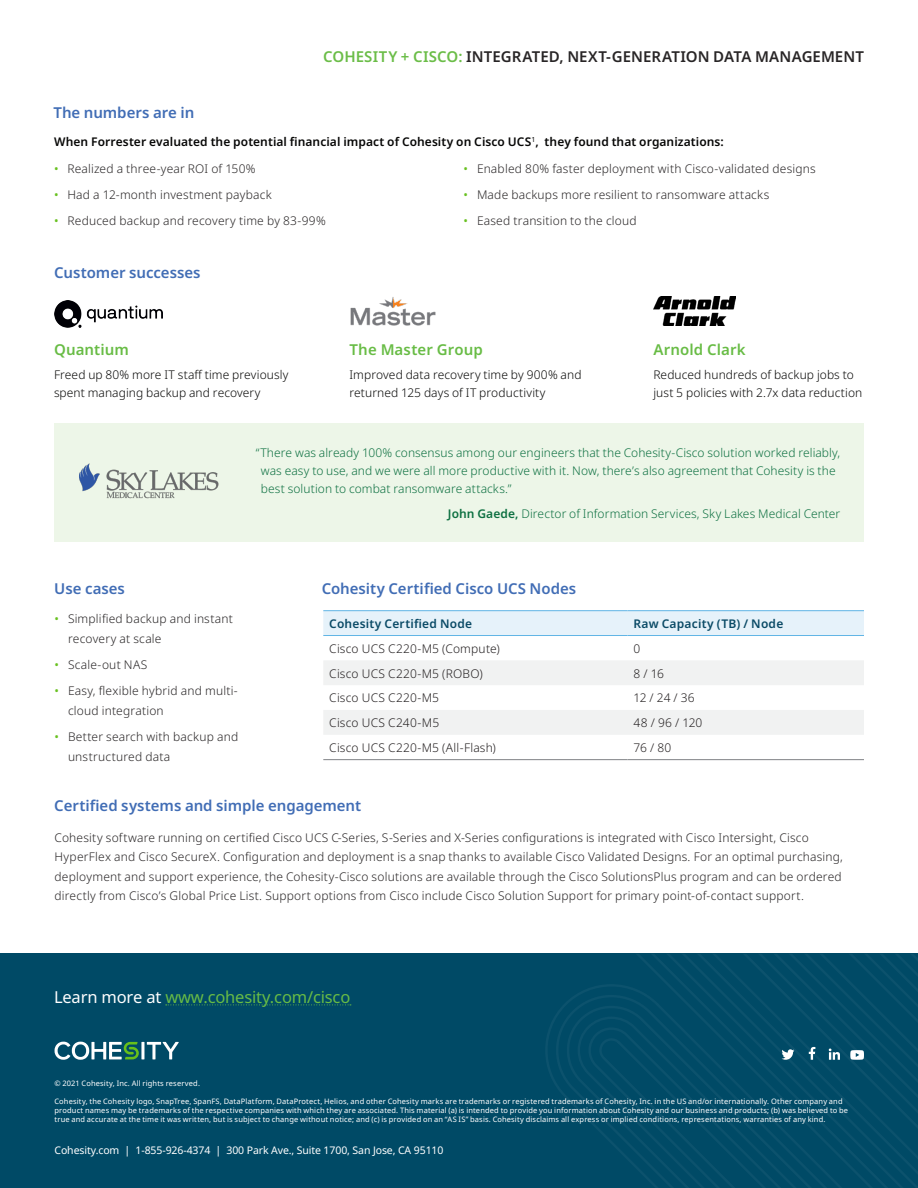
<style>
.page{position:relative;width:918px;height:1188px;background:#fff}
.page>*{position:absolute;margin:0;border:0;box-sizing:border-box;transform-origin:0 0}
.t1{font:16.5px "Noto Sans";letter-spacing:-.01em;color:#68bc45}
.Body{font:600 15px "Noto Sans";color:#416db5}
.Intro_Text{font:600 15px "Noto Sans";letter-spacing:.005em;color:#282526}
.t2{font:600 15px "Noto Sans";letter-spacing:.005em;color:#68bc45}
.Body-2{font:300 12px/19.5px "Noto Sans";letter-spacing:.015em;color:#282526}
.Body-3{font:300 12px/18px "Noto Sans";letter-spacing:.005em;color:#0d7041}
.Body-4{font:300 12px/18px "Noto Sans";letter-spacing:.005em;color:#070706}
.t3{font:300 12px "Noto Sans";letter-spacing:.015em;color:#231f20}
.Body-5{font:600 12px "Noto Sans";letter-spacing:.005em;color:#070706}
.t4{font:600 12px "Noto Sans";letter-spacing:.02em;color:#0a4a66}
.t5{font:10.5px "Noto Sans";letter-spacing:-.01em;color:#fff}
.t6{font:7.5px/9px "Noto Sans";letter-spacing:.02em;color:#fff}
.s1{color:#6bbd48}
.s2{font-weight:400;color:#69c121}
.s3{font-weight:600}
.s4{color:#fff}
</style>
<div class="page">
<img style="left:653px;top:296px;width:82px;height:29px">
<img style="left:54px;top:300px;width:109px;height:28px">
<img style="left:350px;top:297px;width:86px;height:29px">
<div style="left:54px;top:423px;width:810px;height:119px;background:#edf6e8"></div>
<div style="left:323px;top:611px;width:541px;height:24px;background:#e6f2fa"></div>
<svg style="left:324px;top:661px;width:540px;height:74px"></svg>
<hr style="left:323px;top:759px;width:304px;height:1px;background:#808285">
<hr style="left:627px;top:759px;width:237px;height:1px;background:#808285">
<hr style="left:323px;top:610px;width:304px;height:1px;background:#61b5e5">
<hr style="left:627px;top:610px;width:237px;height:1px;background:#61b5e5">
<hr style="left:323px;top:635px;width:304px;height:1px;background:#61b5e5">
<hr style="left:627px;top:635px;width:237px;height:1px;background:#61b5e5">
<img style="left:79px;top:463px;width:139px;height:36px">
<div style="left:0;top:954px;width:918px;height:234px;background:#004a66"></div>
<svg style="left:546px;top:985px;width:78px;height:171px"></svg>
<svg style="left:624px;top:954px;width:294px;height:234px"></svg>
<hr style="left:141px;top:1042px;width:3px;height:17px;background:#fff">
<svg style="left:147px;top:1042px;width:32px;height:17px"></svg>
<svg style="left:55px;top:1042px;width:84px;height:18px"></svg>
<svg style="left:751px;top:954px;width:167px;height:228px"></svg>
<svg style="left:166px;top:1005px;width:185px;height:1px"></svg>
<p class="Body" style="left:53px;top:102px;width:143px">The numbers are in</p>
<p class="Intro_Text" style="left:323px;top:46px;width:542px"><span class="s1">COHESITY + CISCO:</span> INTEGRATED, NEXT-GENERATION DATA MANAGEMENT</p>
<p class="Body-5" style="left:54px;top:133px;width:671px">When Forrester evaluated the potential financial impact of Cohesity on Cisco UCS<sup>1</sup>, they found that organizations:</p>
<p class="Body-2" style="left:54px;top:159px;width:203px"><span class="s2">•</span> Realized a three-year ROI of 150%</p>
<p class="Body-2" style="left:54px;top:185px;width:219px"><span class="s2">•</span> Had a 12-month investment payback</p>
<p class="Body-2" style="left:54px;top:211px;width:273px"><span class="s2">•</span> Reduced backup and recovery time by 83-99%</p>
<p class="Body-2" style="left:464px;top:159px;width:354px"><span class="s2">•</span> Enabled 80% faster deployment with Cisco-validated designs</p>
<p class="Body-2" style="left:464px;top:185px;width:307px"><span class="s2">•</span> Made backups more resilient to ransomware attacks</p>
<p class="Body-2" style="left:464px;top:211px;width:175px"><span class="s2">•</span> Eased transition to the cloud</p>
<p class="Body" style="left:54px;top:261px;width:148px">Customer successes</p>
<p class="t2" style="left:54px;top:339px;width:76px">Quantium</p>
<p class="Body-4" style="left:54px;top:366px;width:236px">Freed up 80% more IT staff time previously spent managing backup and recovery</p>
<p class="t2" style="left:350px;top:339px;width:135px">The Master Group</p>
<p class="Body-4" style="left:350px;top:366px;width:234px">Improved data recovery time by 900% and returned 125 days of IT productivity</p>
<p class="t2" style="left:653px;top:339px;width:94px">Arnold Clark</p>
<p class="Body-4" style="left:653px;top:366px;width:210px">Reduced hundreds of backup jobs to just 5 policies with 2.7x data reduction</p>
<p class="Body-3" style="left:261px;top:444px;width:581px;text-indent:-5px">“There was already 100% consensus among our engineers that the Cohesity-Cisco solution worked reliably, was easy to use, and we were all more productive with it. Now, there’s also agreement that Cohesity is the best solution to combat ransomware attacks.”</p>
<p class="Body-3" style="left:448px;top:505px;width:394px"><span class="s3">John Gaede,</span> Director of Information Services, Sky Lakes Medical Center</p>
<p class="Body" style="left:54px;top:578px;width:72px">Use cases</p>
<p class="Body-2" style="left:68px;top:610px;width:166px;text-indent:-14px"><span class="s2">•</span> Simplified backup and instant recovery at scale</p>
<p class="Body-2" style="left:55px;top:655px;width:95px"><span class="s2">•</span> Scale-out NAS</p>
<p class="Body-2" style="left:68px;top:682px;width:171px;text-indent:-14px"><span class="s2">•</span> Easy, flexible hybrid and multi&shy;cloud integration</p>
<p class="Body-2" style="left:68px;top:727px;width:172px;text-indent:-14px"><span class="s2">•</span> Better search with backup and unstructured data</p>
<p class="Body" style="left:322px;top:578px;width:256px">Cohesity Certified Cisco UCS Nodes</p>
<p class="t4" style="left:329px;top:615px;width:144px">Cohesity Certified Node</p>
<p class="t4" style="left:633px;top:615px;width:151px">Raw Capacity (TB) / Node</p>
<p class="t3" style="left:329px;top:640px;width:172px">Cisco UCS C220-M5 (Compute)</p>
<p class="t3" style="left:633px;top:640px;width:8px">0</p>
<p class="t3" style="left:329px;top:665px;width:155px">Cisco UCS C220-M5 (ROBO)</p>
<p class="t3" style="left:633px;top:665px;width:32px">8 / 16</p>
<p class="t3" style="left:329px;top:690px;width:111px">Cisco UCS C220-M5</p>
<p class="t3" style="left:633px;top:690px;width:63px">12 / 24 / 36</p>
<p class="t3" style="left:329px;top:715px;width:111px">Cisco UCS C240-M5</p>
<p class="t3" style="left:633px;top:715px;width:70px">48 / 96 / 120</p>
<p class="t3" style="left:329px;top:739px;width:168px">Cisco UCS C220-M5 (All-Flash)</p>
<p class="t3" style="left:633px;top:739px;width:39px">76 / 80</p>
<p class="Body" style="left:54px;top:795px;width:308px">Certified systems and simple engagement</p>
<p class="Body-2" style="left:55px;top:828px;width:790px">Cohesity software running on certified Cisco UCS C-Series, S-Series and X-Series configurations is integrated with Cisco Intersight, Cisco HyperFlex and Cisco SecureX. Configuration and deployment is a snap thanks to available Cisco Validated Designs. For an optimal purchasing, deployment and support experience, the Cohesity-Cisco solutions are available through the Cisco SolutionsPlus program and can be ordered directly from Cisco’s Global Price List. Support options from Cisco include Cisco Solution Support for primary point-of-contact support.</p>
<p class="t1" style="left:54px;top:986px;width:298px"><span class="s4">Learn more at</span> www.cohesity.com/cisco</p>
<p class="t6" style="left:55px;top:1079px;width:147px">© 2021 Cohesity, Inc. All rights reserved.</p>
<p class="t6" style="left:55px;top:1097px;width:795px">Cohesity, the Cohesity logo, SnapTree, SpanFS, DataPlatform, DataProtect, Helios, and other Cohesity marks are trademarks or registered trademarks of Cohesity, Inc. in the US and/or internationally. Other company and product names may be trademarks of the respective companies with which they are associated. This material (a) is intended to provide you information about Cohesity and our business and products; (b) was believed to be true and accurate at the time it was written, but is subject to change without notice; and (c) is provided on an “AS IS” basis. Cohesity disclaims all express or implied conditions, representations, warranties of any kind.</p>
<p class="t5" style="left:55px;top:1143px;width:390px">Cohesity.com | 1-855-926-4374 | 300 Park Ave., Suite 1700, San Jose, CA 95110</p>
</div>
